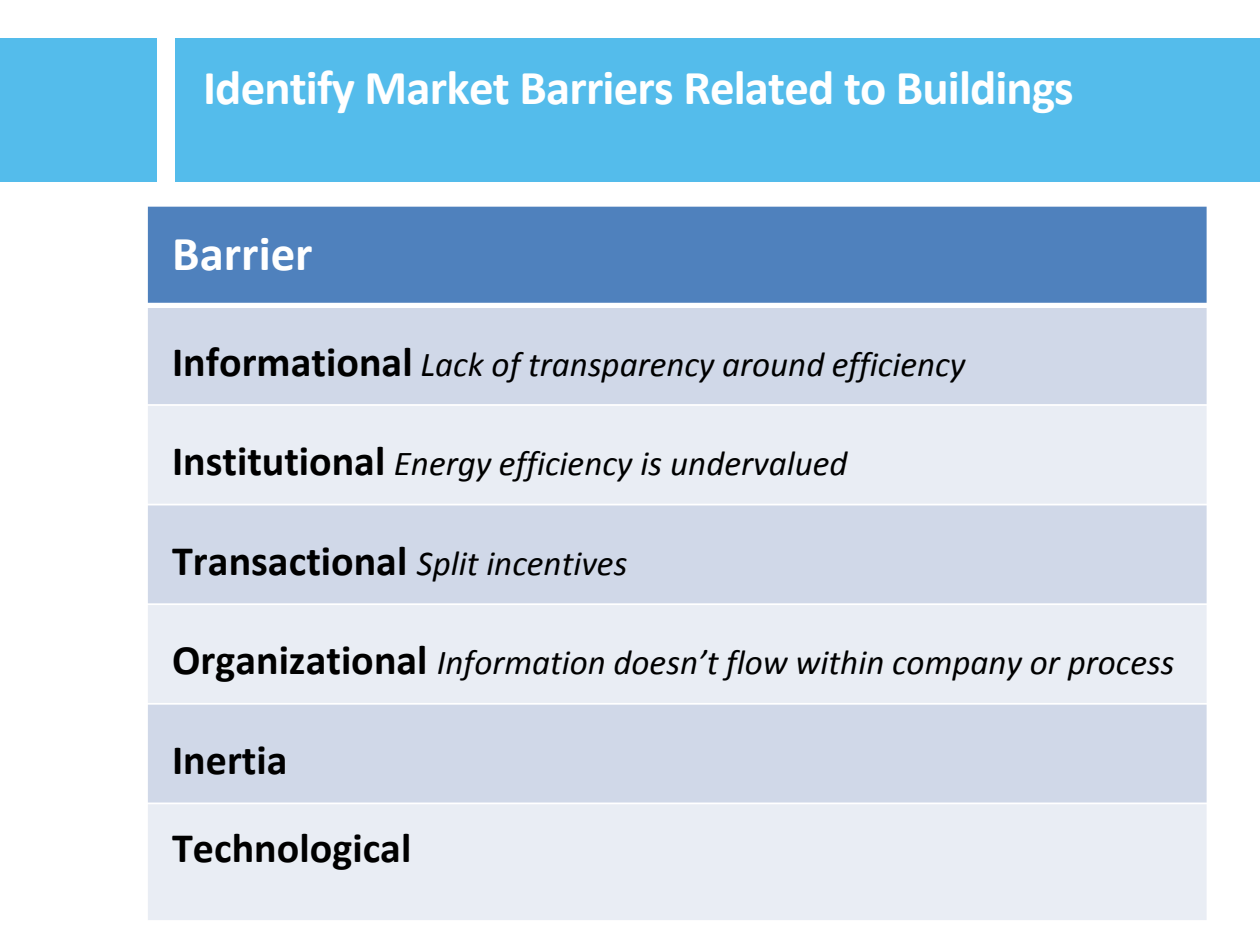
<style>
.page{position:relative;width:1260px;height:945px;background:#fff}
.page>*{position:absolute;margin:0;border:0;box-sizing:border-box;transform-origin:0 0}
.t1{font:700 49px "Calibri";letter-spacing:-.02em;color:#fff}
.t2{font:700 49px "Calibri";color:#fff}
.t3{font:700 42px/87.7px "Calibri";color:#000}
.t4{font:italic 35px "Calibri";color:#000}
.s1{font-weight:700;font-style:normal;font-size:42px}
</style>
<div class="page">
<div style="left:0;top:38px;width:157px;height:143px;background:#54bceb"></div>
<div style="left:175px;top:38px;width:1085px;height:143px;background:#54bceb"></div>
<div style="left:147px;top:206px;width:1061px;height:99px;background:#4f81bd"></div>
<div style="left:147px;top:305px;width:1061px;height:100px;background:#d0d8e8"></div>
<div style="left:147px;top:405px;width:1061px;height:100px;background:#e9edf4"></div>
<div style="left:147px;top:505px;width:1061px;height:99px;background:#d0d8e8"></div>
<div style="left:147px;top:604px;width:1061px;height:100px;background:#e9edf4"></div>
<div style="left:147px;top:704px;width:1061px;height:99px;background:#d0d8e8"></div>
<div style="left:147px;top:803px;width:1061px;height:118px;background:#e9edf4"></div>
<div style="left:146px;top:303px;width:1062px;height:5px;background:#fff"></div>
<hr style="left:146px;top:404px;width:1062px;height:2px;background:#fff">
<hr style="left:146px;top:504px;width:1062px;height:1px;background:#fff">
<hr style="left:146px;top:603px;width:1062px;height:2px;background:#fff">
<hr style="left:146px;top:703px;width:1062px;height:2px;background:#fff">
<hr style="left:146px;top:803px;width:1062px;height:1px;background:#fff">
<hr style="left:146px;top:205px;width:2px;height:717px;background:#fff">
<hr style="left:1207px;top:205px;width:1px;height:717px;background:#fff">
<hr style="left:146px;top:205px;width:1062px;height:2px;background:#fff">
<hr style="left:146px;top:920px;width:1062px;height:2px;background:#fff">
<h1 class="t1" style="left:203px;top:57px;width:872px">Identify Market Barriers Related to Buildings</h1>
<h1 class="t2" style="left:172px;top:223px;width:142px">Barrier</h1>
<p class="t4" style="left:172px;top:340px;width:795px"><span class="s1">Informational</span> Lack of transparency around efficiency</p>
<p class="t4" style="left:172px;top:440px;width:677px"><span class="s1">Institutional</span> Energy efficiency is undervalued</p>
<p class="t4" style="left:172px;top:539px;width:457px"><span class="s1">Transactional</span> Split incentives</p>
<p class="t4" style="left:172px;top:639px;width:1004px"><span class="s1">Organizational</span> Information doesn’t flow within company or process</p>
<p class="t3" style="left:172px;top:716px;width:241px">Inertia<br>Technological</p>
</div>
